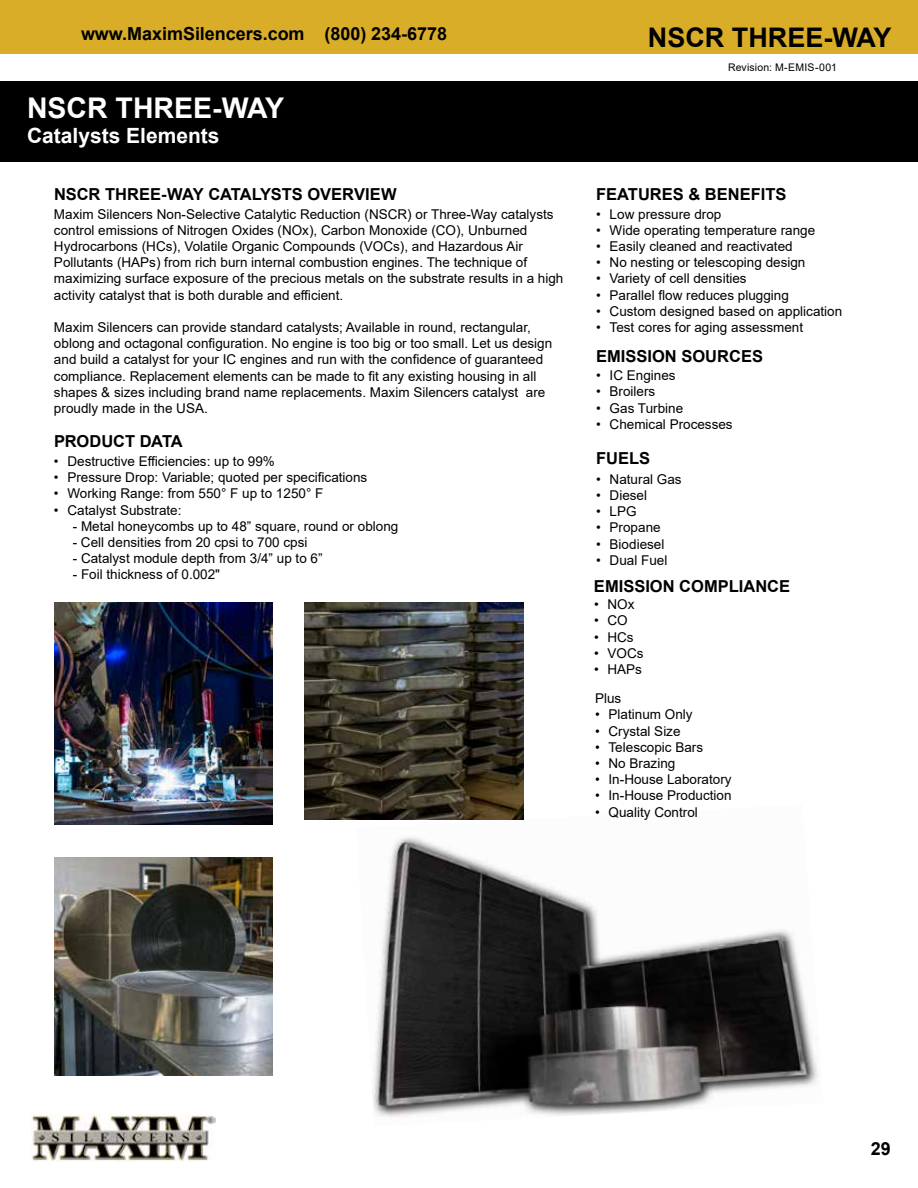
<style>
.page{position:relative;width:918px;height:1188px;background:#fff}
.page>*{position:absolute;margin:0;border:0;box-sizing:border-box;transform-origin:0 0}
.t1{font:700 28.5px "Arial";color:#fff}
.t2{font:700 27px "Arial";color:#000}
.t3{font:700 21px "Arial";color:#fff}
.t4{font:700 18px "Arial";color:#000}
.t5{font:700 16.5px "Arial";color:#000}
.t6{font:13.5px/16.2px "Arial";color:#000}
.t7{font:10.5px "Arial";letter-spacing:.015em;color:#000}
</style>
<div class="page">
<div style="left:0;top:0;width:918px;height:54px;background:#daad28"></div>
<div style="left:0;top:81px;width:918px;height:81px;background:#000"></div>
<img style="left:31px;top:1114px;width:185px;height:47px">
<img style="left:372px;top:805px;width:447px;height:312px">
<img style="left:305px;top:603px;width:218px;height:217px">
<img style="left:54px;top:603px;width:219px;height:222px">
<img style="left:54px;top:857px;width:219px;height:219px">
<h3 class="t4" style="left:81px;top:21px;width:368px">www.MaximSilencers.com (800) 234-6778</h3>
<h1 class="t1" style="left:27px;top:88px;width:259px">NSCR THREE-WAY</h1>
<h3 class="t3" style="left:27px;top:121px;width:194px">Catalysts Elements</h3>
<p class="t5" style="left:54px;top:183px;width:344px">NSCR THREE-WAY CATALYSTS OVERVIEW</p>
<p class="t6" style="left:54px;top:206px;width:511px">Maxim Silencers Non-Selective Catalytic Reduction (NSCR) or Three-Way catalysts control emissions of Nitrogen Oxides (NOx), Carbon Monoxide (CO), Unburned Hydrocarbons (HCs), Volatile Organic Compounds (VOCs), and Hazardous Air Pollutants (HAPs) from rich burn internal combustion engines. The technique of maximizing surface exposure of the precious metals on the substrate results in a high activity catalyst that is both durable and efficient.</p>
<p class="t6" style="left:54px;top:319px;width:500px">Maxim Silencers can provide standard catalysts; Available in round, rectangular, oblong and octagonal configuration. No engine is too big or too small. Let us design and build a catalyst for your IC engines and run with the confidence of guaranteed compliance. Replacement elements can be made to fit any existing housing in all shapes &amp; sizes including brand name replacements. Maxim Silencers catalyst are proudly made in the USA.</p>
<p class="t5" style="left:54px;top:430px;width:130px">PRODUCT DATA</p>
<p class="t6" style="left:54px;top:453px;width:222px">• Destructive Efficiencies: up to 99%</p>
<p class="t6" style="left:54px;top:469px;width:315px">• Pressure Drop: Variable; quoted per specifications</p>
<p class="t6" style="left:54px;top:485px;width:271px">• Working Range: from 550° F up to 1250° F</p>
<p class="t6" style="left:54px;top:502px;width:129px">• Catalyst Substrate:</p>
<p class="t6" style="left:73px;top:518px;width:327px">- Metal honeycombs up to 48” square, round or oblong</p>
<p class="t6" style="left:73px;top:534px;width:236px">- Cell densities from 20 cpsi to 700 cpsi</p>
<p class="t6" style="left:73px;top:550px;width:251px">- Catalyst module depth from 3/4” up to 6”</p>
<p class="t6" style="left:73px;top:566px;width:149px">- Foil thickness of 0.002"</p>
<h2 class="t2" style="left:648px;top:18px;width:245px">NSCR THREE-WAY</h2>
<p class="t7" style="left:728px;top:60px;width:110px">Revision: M-EMIS-001</p>
<p class="t5" style="left:596px;top:183px;width:192px">FEATURES &amp; BENEFITS</p>
<p class="t6" style="left:596px;top:206px;width:127px">• Low pressure drop</p>
<p class="t6" style="left:596px;top:222px;width:221px">• Wide operating temperature range</p>
<p class="t6" style="left:596px;top:238px;width:198px">• Easily cleaned and reactivated</p>
<p class="t6" style="left:596px;top:254px;width:211px">• No nesting or telescoping design</p>
<p class="t6" style="left:596px;top:271px;width:152px">• Variety of cell densities</p>
<p class="t6" style="left:596px;top:287px;width:194px">• Parallel flow reduces plugging</p>
<p class="t6" style="left:596px;top:303px;width:248px">• Custom designed based on application</p>
<p class="t6" style="left:596px;top:319px;width:209px">• Test cores for aging assessment</p>
<p class="t5" style="left:596px;top:345px;width:168px">EMISSION SOURCES</p>
<p class="t6" style="left:596px;top:367px;width:81px">• IC Engines</p>
<p class="t6" style="left:596px;top:383px;width:61px">• Broilers</p>
<p class="t6" style="left:596px;top:400px;width:89px">• Gas Turbine</p>
<p class="t6" style="left:596px;top:416px;width:138px">• Chemical Processes</p>
<p class="t5" style="left:596px;top:447px;width:56px">FUELS</p>
<p class="t6" style="left:596px;top:471px;width:87px">• Natural Gas</p>
<p class="t6" style="left:596px;top:487px;width:53px">• Diesel</p>
<p class="t6" style="left:596px;top:503px;width:42px">• LPG</p>
<p class="t6" style="left:596px;top:519px;width:66px">• Propane</p>
<p class="t6" style="left:596px;top:536px;width:70px">• Biodiesel</p>
<p class="t6" style="left:596px;top:552px;width:73px">• Dual Fuel</p>
<p class="t5" style="left:594px;top:574px;width:198px">EMISSION COMPLIANCE</p>
<p class="t6" style="left:594px;top:596px;width:42px">• NOx</p>
<p class="t6" style="left:594px;top:612px;width:35px">• CO</p>
<p class="t6" style="left:594px;top:629px;width:41px">• HCs</p>
<p class="t6" style="left:594px;top:645px;width:51px">• VOCs</p>
<p class="t6" style="left:594px;top:661px;width:50px">• HAPs</p>
<p class="t6" style="left:595px;top:690px;width:28px">Plus</p>
<p class="t6" style="left:595px;top:706px;width:99px">• Platinum Only</p>
<p class="t6" style="left:595px;top:723px;width:87px">• Crystal Size</p>
<p class="t6" style="left:595px;top:739px;width:110px">• Telescopic Bars</p>
<p class="t6" style="left:595px;top:755px;width:82px">• No Brazing</p>
<p class="t6" style="left:595px;top:771px;width:138px">• In-House Laboratory</p>
<p class="t6" style="left:595px;top:787px;width:138px">• In-House Production</p>
<p class="t6" style="left:595px;top:804px;width:104px">• Quality Control</p>
<h3 class="t4" style="left:871px;top:1136px;width:22px">29</h3>
</div>
